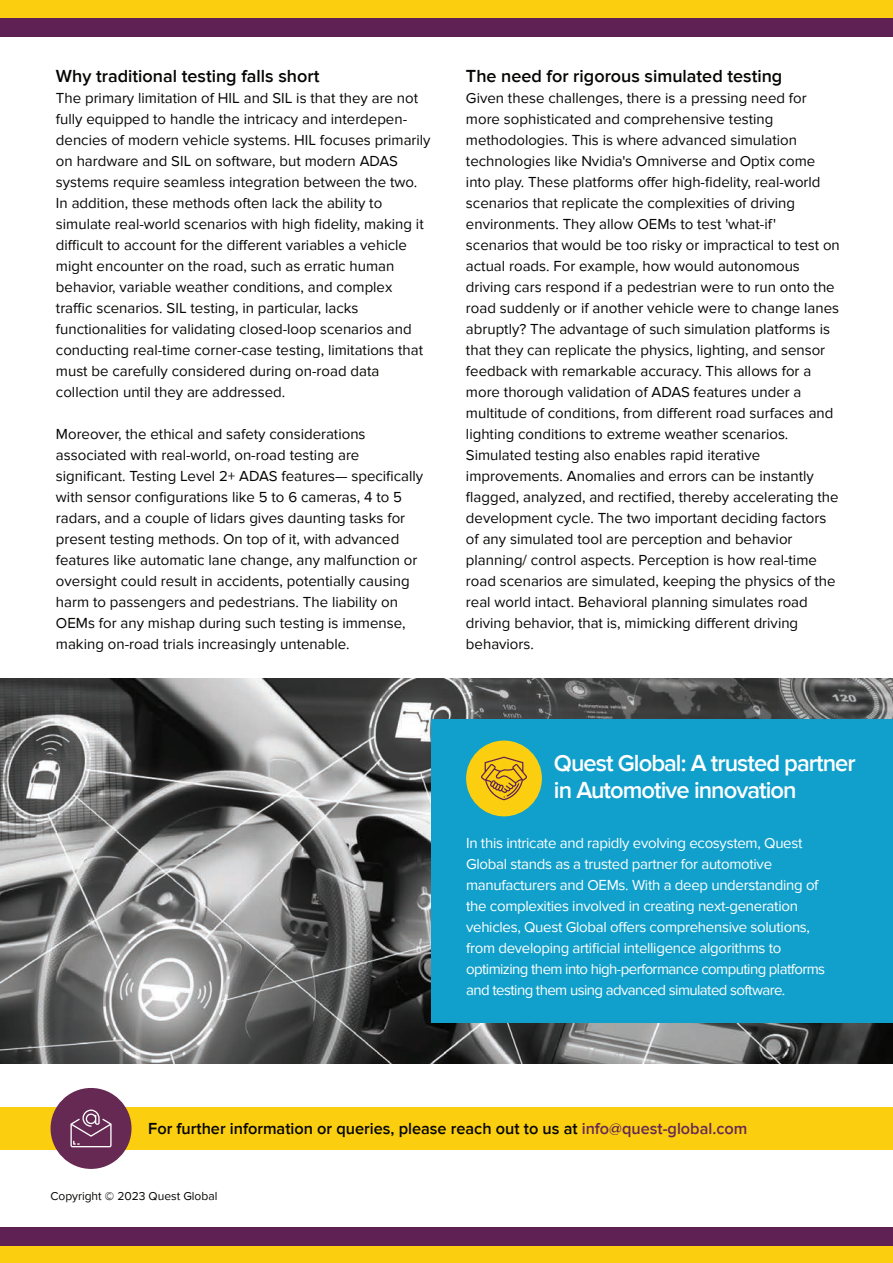
<style>
.page{position:relative;width:893px;height:1263px;background:#fff}
.page>*{position:absolute;margin:0;border:0;box-sizing:border-box;transform-origin:0 0}
.t1{font:600 24px/27.2px "Proxima Nova";letter-spacing:-.04em;color:#fff}
.t2{font:600 18px "Proxima Nova";color:#050504}
.t3{font:600 16.5px "Proxima Nova";color:#050504}
.t4{font:15px/21px "Proxima Nova";color:#050504}
.t5{font:15px/21px "Proxima Nova";letter-spacing:-.02em;color:#fff}
.t6{font:12px "Proxima Nova";color:#050504}
.s1{color:#662953}
</style>
<div class="page">
<img style="left:0;top:678px;width:893px;height:385px">
<div style="left:0;top:0;width:893px;height:19px;background:#fbcf0f"></div>
<div style="left:0;top:19px;width:893px;height:18px;background:#5f2053"></div>
<div style="left:0;top:1245px;width:893px;height:18px;background:#fbcf0f"></div>
<div style="left:0;top:1227px;width:893px;height:18px;background:#5f2053"></div>
<div style="left:0;top:1107px;width:893px;height:42px;background:#fbcf0f"></div>
<div style="left:51px;top:1088px;width:81px;height:81px;background:#662953;border-radius:50%"></div>
<svg style="left:70px;top:1109px;width:42px;height:38px"></svg>
<div style="left:432px;top:719px;width:461px;height:303px;background:#11a0cb"></div>
<div style="left:466px;top:740px;width:76px;height:76px;background:#fbcf0f;border-radius:50%"></div>
<svg style="left:481px;top:757px;width:46px;height:43px"></svg>
<p class="t2" style="left:56px;top:66px;width:265px">Why traditional testing falls short</p>
<p class="t4" style="left:56px;top:88px;width:376px">The primary limitation of HIL and SIL is that they are not fully equipped to handle the intricacy and interdepen&shy;dencies of modern vehicle systems. HIL focuses primarily on hardware and SIL on software, but modern ADAS systems require seamless integration between the two.<br>In addition, these methods often lack the ability to simulate real-world scenarios with high fidelity, making it difficult to account for the different variables a vehicle might encounter on the road, such as erratic human behavior, variable weather conditions, and complex traffic scenarios. SIL testing, in particular, lacks functionalities for validating closed-loop scenarios and conducting real-time corner-case testing, limitations that must be carefully considered during on-road data collection until they are addressed.</p>
<p class="t4" style="left:56px;top:424px;width:369px">Moreover, the ethical and safety considerations associated with real-world, on-road testing are significant. Testing Level 2+ ADAS features— specifically with sensor configurations like 5 to 6 cameras, 4 to 5 radars, and a couple of lidars gives daunting tasks for present testing methods. On top of it, with advanced features like automatic lane change, any malfunction or oversight could result in accidents, potentially causing harm to passengers and pedestrians. The liability on OEMs for any mishap during such testing is immense, making on-road trials increasingly untenable.</p>
<p class="t2" style="left:466px;top:66px;width:318px">The need for rigorous simulated testing</p>
<p class="t4" style="left:466px;top:88px;width:375px">Given these challenges, there is a pressing need for more sophisticated and comprehensive testing methodologies. This is where advanced simulation technologies like Nvidia's Omniverse and Optix come into play. These platforms offer high-fidelity, real-world scenarios that replicate the complexities of driving environments. They allow OEMs to test 'what-if' scenarios that would be too risky or impractical to test on actual roads. For example, how would autonomous driving cars respond if a pedestrian were to run onto the road suddenly or if another vehicle were to change lanes abruptly? The advantage of such simulation platforms is that they can replicate the physics, lighting, and sensor feedback with remarkable accuracy. This allows for a more thorough validation of ADAS features under a multitude of conditions, from different road surfaces and lighting conditions to extreme weather scenarios.<br>Simulated testing also enables rapid iterative improvements. Anomalies and errors can be instantly flagged, analyzed, and rectified, thereby accelerating the development cycle. The two important deciding factors of any simulated tool are perception and behavior planning/ control aspects. Perception is how real-time road scenarios are simulated, keeping the physics of the real world intact. Behavioral planning simulates road driving behavior, that is, mimicking different driving behaviors.</p>
<h1 class="t1" style="left:554px;top:749px;width:303px">Quest Global: A trusted partner in Automotive innovation</h1>
<p class="t5" style="left:466px;top:832px;width:361px">In this intricate and rapidly evolving ecosystem, Quest Global stands as a trusted partner for automotive manufacturers and OEMs. With a deep understanding of the complexities involved in creating next-generation vehicles, Quest Global offers comprehensive solutions, from developing artificial intelligence algorithms to optimizing them into high-performance computing platforms and testing them using advanced simulated software.</p>
<p class="t3" style="left:148px;top:1118px;width:601px">For further information or queries, please reach out to us at <span class="s1">info@quest-global.com</span></p>
<p class="t6" style="left:50px;top:1189px;width:168px">Copyright © 2023 Quest Global</p>
</div>
